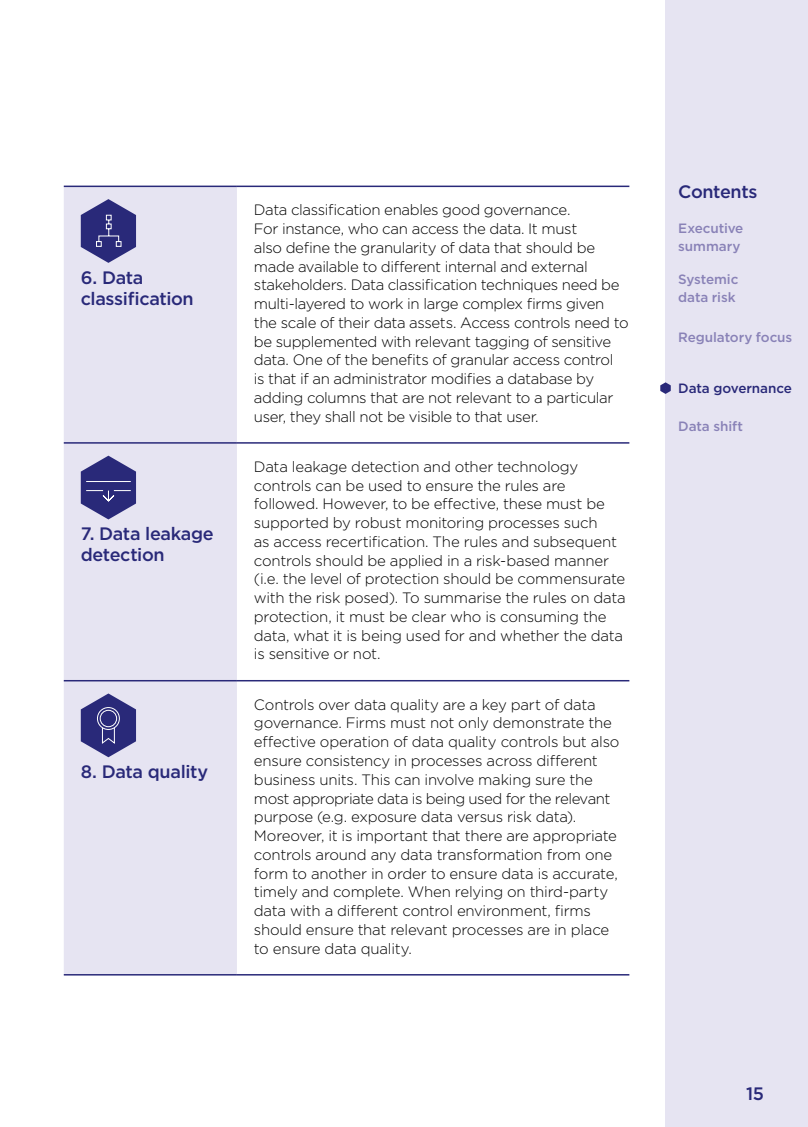
<style>
.page{position:relative;width:808px;height:1127px;background:#fff}
.page>*{position:absolute;margin:0;border:0;box-sizing:border-box;transform-origin:0 0}
.t1{font:500 18px/21px "Gotham";letter-spacing:-.02em;color:#292979}
.t2{font:300 15px/18.8px "Gotham";letter-spacing:-.02em;color:#000}
.t3{font:500 13.5px/18px "Gotham";letter-spacing:-.01em;color:#8982b7}
.t4{font:500 13.5px "Gotham";letter-spacing:-.005em;color:#292979}
</style>
<div class="page">
<div style="left:665px;top:0;width:143px;height:1127px;background:#e6e4f2"></div>
<svg style="left:660px;top:382px;width:10px;height:12px"></svg>
<div style="left:64px;top:187px;width:173px;height:787px;background:#e6e4f2"></div>
<hr style="left:64px;top:186px;width:173px;height:1px;background:#292979">
<hr style="left:237px;top:186px;width:392px;height:1px;background:#292979">
<hr style="left:64px;top:442px;width:173px;height:2px;background:#292979">
<hr style="left:237px;top:442px;width:392px;height:2px;background:#292979">
<hr style="left:64px;top:680px;width:173px;height:1px;background:#292979">
<hr style="left:237px;top:680px;width:392px;height:1px;background:#292979">
<hr style="left:64px;top:974px;width:173px;height:1px;background:#292979">
<hr style="left:237px;top:974px;width:392px;height:1px;background:#292979">
<svg style="left:81px;top:199px;width:55px;height:64px"></svg>
<svg style="left:81px;top:456px;width:55px;height:63px"></svg>
<svg style="left:81px;top:693px;width:55px;height:64px"></svg>
<p class="t1" style="left:81px;top:267px;width:114px">6. Data classification</p>
<p class="t1" style="left:81px;top:523px;width:134px">7. Data leakage detection</p>
<p class="t1" style="left:81px;top:761px;width:129px">8. Data quality</p>
<p class="t2" style="left:254px;top:200px;width:376px">Data classification enables good governance.<br>For instance, who can access the data. It must<br>also define the granularity of data that should be made available to different internal and external stakeholders. Data classification techniques need be multi-layered to work in large complex firms given the scale of their data assets. Access controls need to be supplemented with relevant tagging of sensitive data. One of the benefits of granular access control<br>is that if an administrator modifies a database by adding columns that are not relevant to a particular user, they shall not be visible to that user.</p>
<p class="t2" style="left:254px;top:457px;width:373px">Data leakage detection and other technology controls can be used to ensure the rules are followed. However, to be effective, these must be supported by robust monitoring processes such<br>as access recertification. The rules and subsequent controls should be applied in a risk-based manner (i.e. the level of protection should be commensurate with the risk posed). To summarise the rules on data protection, it must be clear who is consuming the data, what it is being used for and whether the data is sensitive or not.</p>
<p class="t2" style="left:254px;top:695px;width:367px">Controls over data quality are a key part of data governance. Firms must not only demonstrate the effective operation of data quality controls but also ensure consistency in processes across different business units. This can involve making sure the most appropriate data is being used for the relevant purpose (e.g. exposure data versus risk data).<br>Moreover, it is important that there are appropriate controls around any data transformation from one form to another in order to ensure data is accurate, timely and complete. When relying on third-party data with a different control environment, firms should ensure that relevant processes are in place to ensure data quality.</p>
<p class="t1" style="left:678px;top:181px;width:81px">Contents</p>
<p class="t3" style="left:678px;top:219px;width:67px">Executive summary</p>
<p class="t3" style="left:678px;top:270px;width:62px">Systemic data risk</p>
<p class="t3" style="left:678px;top:328px;width:116px">Regulatory focus</p>
<p class="t4" style="left:678px;top:379px;width:115px">Data governance</p>
<p class="t3" style="left:678px;top:417px;width:66px">Data shift</p>
<p class="t1" style="left:746px;top:1082px;width:20px">15</p>
</div>
